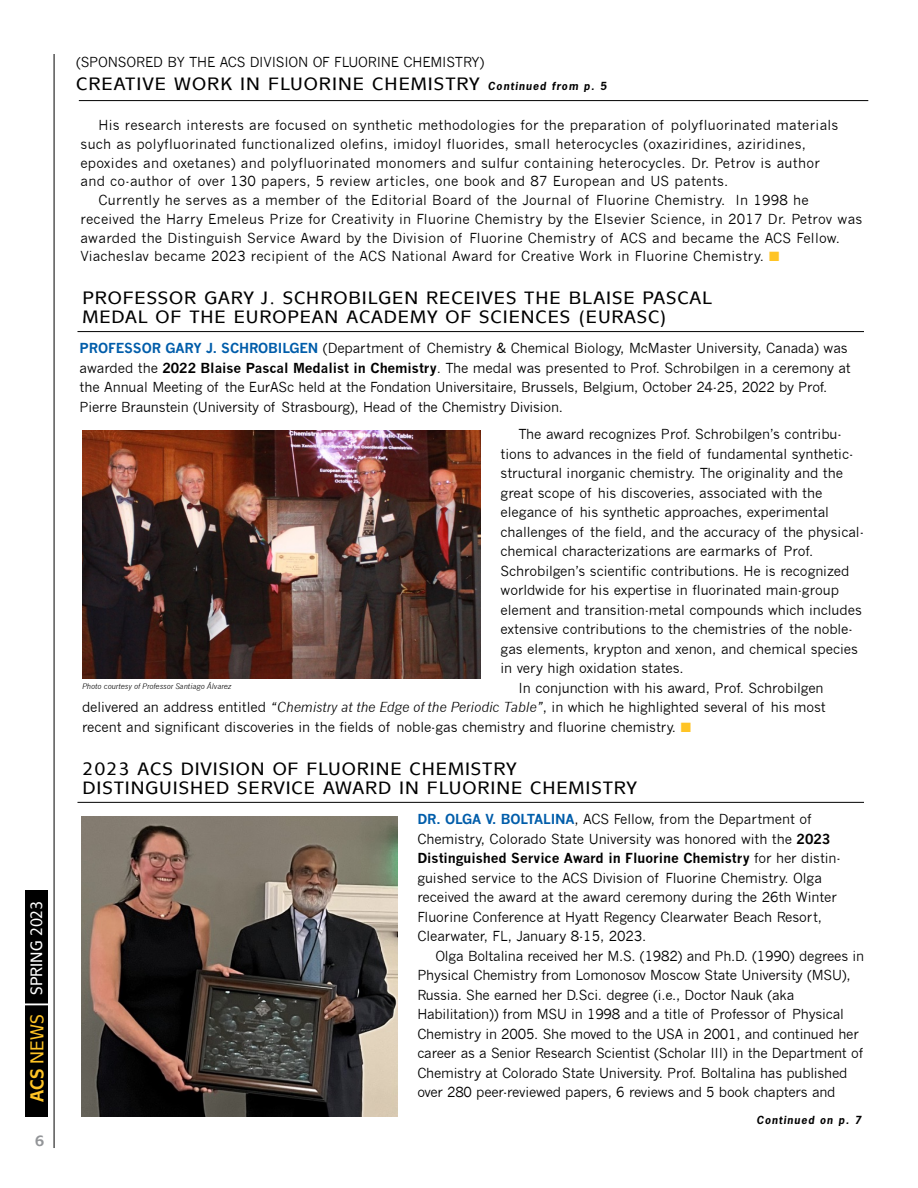
<style>
.page{position:relative;width:918px;height:1188px;background:#fff}
.page>*{position:absolute;margin:0;border:0;box-sizing:border-box;transform-origin:0 0}
.t1{font:500 18px/19.2px "Mixage IT Cby BT";letter-spacing:.05em;color:#000}
.t2{font:500 16.5px "Mixage IT Cby BT";color:#fff;scale:.9 1}
.t3{font:700 15px "Mixage IT Cby BT";color:#939598}
.t4{font:13.5px/19.5px "News Gothic";letter-spacing:-.005em;color:#000}
.t5{font:13.5px "News Gothic";letter-spacing:.02em;color:#000}
.t6{font:italic 700 10.5px "News Gothic";letter-spacing:.1em;color:#000}
.t7{font:italic 7.5px "News Gothic";color:#000}
.s1{font-weight:700;font-size:18.75px;color:#ffc425}
.s2{font-size:18.75px;color:#ffc425}
.s3{font-family:"News Gothic";font-weight:700;font-style:italic;font-size:10.5px}
.s4{color:#ffc425}
.s5{font-weight:700;color:#005daa}
.s6{font-weight:700}
.s7{font-style:italic}
</style>
<div class="page">
<hr style="left:79px;top:100px;width:789px;height:1px;background:#000">
<hr style="left:54px;top:54px;width:1px;height:1094px;background:#000">
<hr style="left:77px;top:331px;width:787px;height:1px;background:#000">
<hr style="left:77px;top:802px;width:787px;height:1px;background:#000">
<div style="left:26px;top:890px;width:22px;height:227px;background:#000"></div>
<hr style="left:20px;top:1004px;width:30px;height:1px;background:#fff">
<img style="left:82px;top:431px;width:398px;height:248px">
<img style="left:82px;top:816px;width:315px;height:301px">
<p class="t2" style="left:26px;top:1102px;width:225px;rotate:-90deg"><span class="s1">ACS</span> <span class="s2">NEWS</span> SPRING 2023</p>
<p class="t3" style="left:35px;top:1131px;width:11px">6</p>
<p class="t4" style="left:76px;top:53px;width:410px">(SPONSORED BY THE ACS DIVISION OF FLUORINE CHEMISTRY)</p>
<h1 class="t1" style="left:76px;top:74px;width:532px">CREATIVE WORK IN FLUORINE CHEMISTRY <span class="s3">Continued from p. 5</span></h1>
<p class="t5" style="left:99px;top:117px;width:741px">His research interests are focused on synthetic methodologies for the preparation of polyfluorinated materials</p>
<p class="t5" style="left:81px;top:136px;width:727px">such as polyfluorinated functionalized olefins, imidoyl fluorides, small heterocycles (oxaziridines, aziridines,</p>
<p class="t5" style="left:81px;top:155px;width:741px">epoxides and oxetanes) and polyfluorinated monomers and sulfur containing heterocycles. Dr. Petrov is author</p>
<p class="t5" style="left:81px;top:174px;width:649px">and co-author of over 130 papers, 5 review articles, one book and 87 European and US patents.</p>
<p class="t5" style="left:99px;top:192px;width:712px">Currently he serves as a member of the Editorial Board of the Journal of Fluorine Chemistry. In 1998 he</p>
<p class="t5" style="left:81px;top:211px;width:783px">received the Harry Emeleus Prize for Creativity in Fluorine Chemistry by the Elsevier Science, in 2017 Dr. Petrov was</p>
<p class="t5" style="left:81px;top:230px;width:761px">awarded the Distinguish Service Award by the Division of Fluorine Chemistry of ACS and became the ACS Fellow.</p>
<p class="t5" style="left:81px;top:249px;width:700px">Viacheslav became 2023 recipient of the ACS National Award for Creative Work in Fluorine Chemistry. <span class="s4">■</span></p>
<h1 class="t1" style="left:82px;top:288px;width:631px">PROFESSOR GARY J. SCHROBILGEN RECEIVES THE BLAISE PASCAL<br>MEDAL OF THE EUROPEAN ACADEMY OF SCIENCES (EURASC)</h1>
<p class="t4" style="left:80px;top:339px;width:773px"><span class="s5">PROFESSOR GARY J. SCHROBILGEN</span> (Department of Chemistry &amp; Chemical Biology, McMaster University, Canada) was awarded the <span class="s6">2022 Blaise Pascal Medalist in Chemistry</span>. The medal was presented to Prof. Schrobilgen in a ceremony at the Annual Meeting of the EurASc held at the Fondation Universitaire, Brussels, Belgium, October 24-25, 2022 by Prof.<br>Pierre Braunstein (University of Strasbourg), Head of the Chemistry Division.</p>
<p class="t4" style="left:519px;top:425px;width:325px">The award recognizes Prof. Schrobilgen’s contribu-</p>
<p class="t4" style="left:501px;top:444px;width:354px">tions to advances in the field of fundamental synthetic-</p>
<p class="t4" style="left:501px;top:464px;width:344px">structural inorganic chemistry. The originality and the</p>
<p class="t4" style="left:501px;top:483px;width:323px">great scope of his discoveries, associated with the</p>
<p class="t4" style="left:501px;top:503px;width:330px">elegance of his synthetic approaches, experimental</p>
<p class="t4" style="left:501px;top:522px;width:365px">challenges of the field, and the accuracy of the physical-</p>
<p class="t4" style="left:501px;top:542px;width:314px">chemical characterizations are earmarks of Prof.</p>
<p class="t4" style="left:501px;top:561px;width:350px">Schrobilgen’s scientific contributions. He is recognized</p>
<p class="t4" style="left:501px;top:581px;width:340px">worldwide for his expertise in fluorinated main-group</p>
<p class="t4" style="left:501px;top:600px;width:363px">element and transition-metal compounds which includes</p>
<p class="t4" style="left:501px;top:620px;width:354px">extensive contributions to the chemistries of the noble-</p>
<p class="t4" style="left:501px;top:639px;width:359px">gas elements, krypton and xenon, and chemical species</p>
<p class="t4" style="left:501px;top:659px;width:185px">in very high oxidation states.</p>
<p class="t4" style="left:519px;top:678px;width:307px">In conjunction with his award, Prof. Schrobilgen</p>
<p class="t4" style="left:82px;top:698px;width:745px">delivered an address entitled <span class="s7">“Chemistry at the Edge of the Periodic Table”</span>, in which he highlighted several of his most</p>
<p class="t4" style="left:82px;top:717px;width:610px">recent and significant discoveries in the fields of noble-gas chemistry and fluorine chemistry. <span class="s4">■</span></p>
<p class="t7" style="left:82px;top:682px;width:151px">Photo courtesy of Professor Santiago Álvarez</p>
<h1 class="t1" style="left:82px;top:759px;width:556px">2023 ACS DIVISION OF FLUORINE CHEMISTRY<br>DISTINGUISHED SERVICE AWARD IN FLUORINE CHEMISTRY</h1>
<p class="t4" style="left:417px;top:810px;width:425px"><span class="s5">DR. OLGA V. BOLTALINA</span>, ACS Fellow, from the Department of Chemistry, Colorado State University was honored with the <span class="s6">2023<br>Distinguished Service Award in Fluorine Chemistry</span> for her distin&shy;guished service to the ACS Division of Fluorine Chemistry. Olga received the award at the award ceremony during the 26th Winter Fluorine Conference at Hyatt Regency Clearwater Beach Resort, Clearwater, FL, January 8-15, 2023.</p>
<p class="t4" style="left:417px;top:946px;width:448px;text-indent:18px">Olga Boltalina received her M.S. (1982) and Ph.D. (1990) degrees in Physical Chemistry from Lomonosov Moscow State University (MSU), Russia. She earned her D.Sci. degree (i.e., Doctor Nauk (aka Habilitation)) from MSU in 1998 and a title of Professor of Physical Chemistry in 2005. She moved to the USA in 2001, and continued her career as a Senior Research Scientist (Scholar III) in the Department of Chemistry at Colorado State University. Prof. Boltalina has published over 280 peer-reviewed papers, 6 reviews and 5 book chapters and</p>
<p class="t6" style="left:756px;top:1113px;width:106px">Continued on p. 7</p>
</div>
